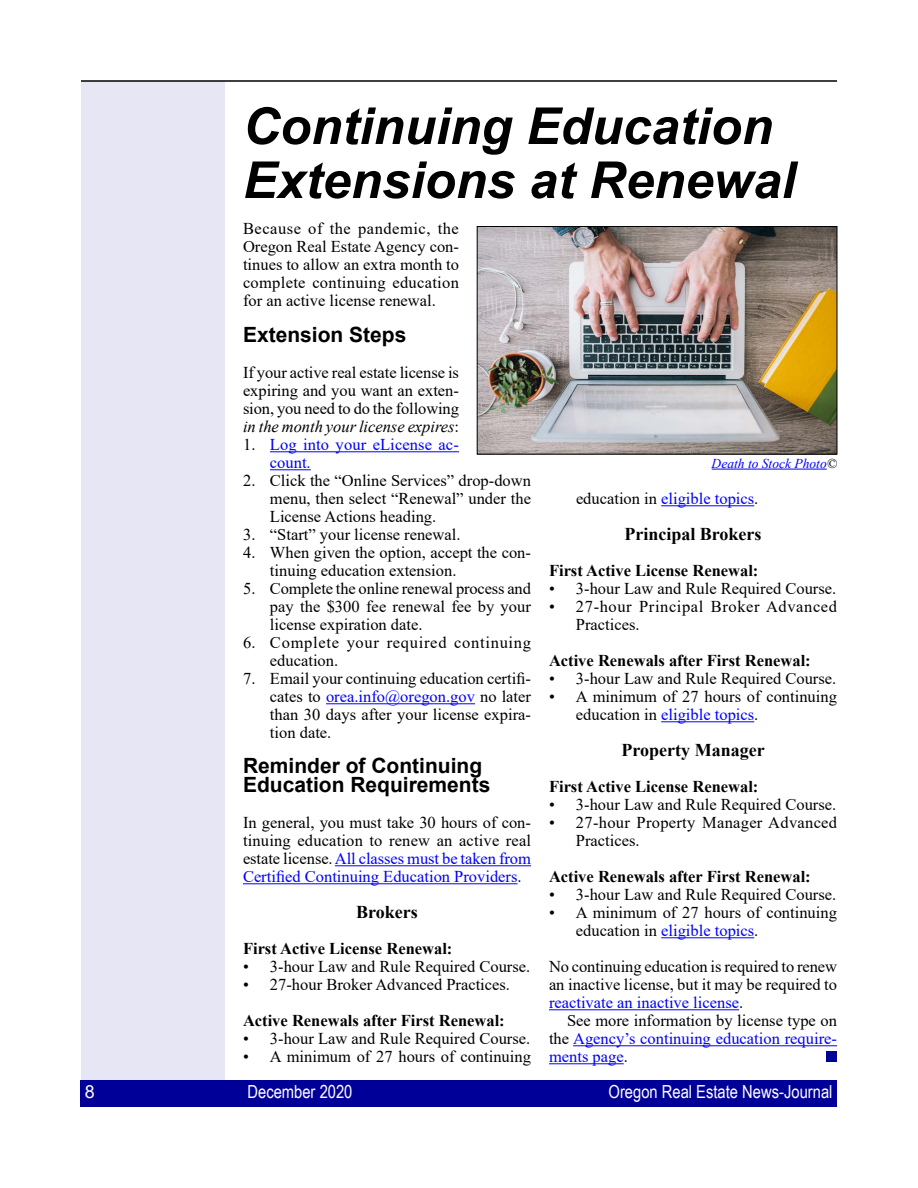
<style>
.page{position:relative;width:918px;height:1188px;background:#fff}
.page>*{position:absolute;margin:0;border:0;box-sizing:border-box;transform-origin:0 0}
.t1{font:italic 700 51px/54px "Arial";color:#000}
.t2{font:700 21px/19.5px "Arial";color:#000}
.t3{font:18px "Arial Narrow";color:#fff}
.t4{font:700 18px "Times New Roman";color:#000}
.t5{font:18px "Arial";color:#fff}
.t6{font:16.5px/18px "Times New Roman";color:#000;text-align:justify}
.t7{font:700 16.5px "Times New Roman";color:#000}
.t8{font:16.5px/18px "Times New Roman";color:#00f}
.t9{font:16.5px/18px "Times New Roman";letter-spacing:.04em;color:#000}
.t10{font:16.5px/18px "Times New Roman";letter-spacing:.035em;color:#000}
.t11{font:italic 13.5px "Times New Roman";color:#00f}
.s1{font-style:italic}
.s2{color:#000}
.s3{color:#00f}
</style>
<div class="page">
<div style="left:81px;top:81px;width:144px;height:1026px;background:#e6e6f5"></div>
<div style="left:80px;top:1080px;width:757px;height:27px;background:#009"></div>
<hr style="left:81px;top:80px;width:756px;height:2px;background:#000">
<hr style="left:270px;top:451px;width:189px;height:1px;background:#00f">
<hr style="left:270px;top:469px;width:41px;height:1px;background:#00f">
<hr style="left:326px;top:703px;width:149px;height:1px;background:#00f">
<hr style="left:335px;top:865px;width:196px;height:1px;background:#00f">
<hr style="left:243px;top:883px;width:275px;height:1px;background:#00f">
<hr style="left:661px;top:505px;width:93px;height:1px;background:#00f">
<hr style="left:661px;top:721px;width:93px;height:1px;background:#00f">
<hr style="left:661px;top:937px;width:93px;height:1px;background:#00f">
<hr style="left:549px;top:1009px;width:190px;height:1px;background:#00f">
<hr style="left:573px;top:1045px;width:264px;height:1px;background:#00f">
<hr style="left:549px;top:1063px;width:75px;height:1px;background:#00f">
<div style="left:827px;top:1052px;width:10px;height:10px;background:#009"></div>
<img style="left:479px;top:228px;width:356px;height:224px">
<div style="left:477px;top:226px;width:360px;height:228px;border:1px solid #000"></div>
<hr style="left:712px;top:469px;width:115px;height:1px;background:#00f">
<h1 class="t1" style="left:243px;top:101px;width:554px">Continuing Education<br>Extensions at Renewal</h1>
<p class="t6" style="left:243px;top:219px;width:218px">Because of the pandemic, the Oregon Real Estate Agency con&shy;tinues to allow an extra month to complete continuing education for an active license renewal.</p>
<p class="t2" style="left:243px;top:325px;width:165px">Extension Steps</p>
<p class="t6" style="left:243px;top:363px;width:218px">If your active real estate license is expiring and you want an exten&shy;sion, you need to do the following <span class="s1">in the month your license expires</span>:</p>
<p class="t8" style="left:270px;top:435px;width:190px;text-indent:-27px"><span class="s2">1.</span> Log into your eLicense ac&shy;count.</p>
<p class="t6" style="left:270px;top:471px;width:263px;text-indent:-27px">2. Click the “Online Services” drop-down menu, then select “Renewal” under the License Actions heading.</p>
<p class="t6" style="left:243px;top:525px;width:219px">3. “Start” your license renewal.</p>
<p class="t6" style="left:270px;top:543px;width:263px;text-indent:-27px">4. When given the option, accept the con&shy;tinuing education extension.</p>
<p class="t6" style="left:270px;top:579px;width:263px;text-indent:-27px">5. Complete the online renewal process and pay the $300 fee renewal fee by your license expiration date.</p>
<p class="t9" style="left:270px;top:633px;width:263px;text-indent:-27px">6. Complete your required continuing education.</p>
<p class="t6" style="left:270px;top:669px;width:263px;text-indent:-27px">7. Email your continuing education certifi&shy;cates to <span class="s3">orea.info@oregon.gov</span> no later than 30 days after your license expira&shy;tion date.</p>
<p class="t2" style="left:243px;top:756px;width:249px">Reminder of Continuing<br>Education Requirements</p>
<p class="t6" style="left:243px;top:813px;width:290px">In general, you must take 30 hours of con&shy;tinuing education to renew an active real estate license. <span class="s3">All classes must be taken from Certified Continuing Education Providers</span>.</p>
<p class="t4" style="left:356px;top:899px;width:63px">Brokers</p>
<p class="t7" style="left:243px;top:937px;width:211px">First Active License Renewal:</p>
<p class="t6" style="left:243px;top:957px;width:289px">• 3-hour Law and Rule Required Course.</p>
<p class="t6" style="left:243px;top:975px;width:269px">• 27-hour Broker Advanced Practices.</p>
<p class="t7" style="left:243px;top:1009px;width:263px">Active Renewals after First Renewal:</p>
<p class="t6" style="left:243px;top:1029px;width:289px">• 3-hour Law and Rule Required Course.</p>
<p class="t6" style="left:243px;top:1047px;width:289px">• A minimum of 27 hours of continuing</p>
<p class="t11" style="left:712px;top:454px;width:127px">Death to Stock Photo<span class="s2">©</span></p>
<p class="t8" style="left:576px;top:489px;width:184px"><span class="s2">education in</span> eligible topics<span class="s2">.</span></p>
<p class="t4" style="left:624px;top:521px;width:139px">Principal Brokers</p>
<p class="t7" style="left:549px;top:559px;width:211px">First Active License Renewal:</p>
<p class="t6" style="left:549px;top:579px;width:289px">• 3-hour Law and Rule Required Course.</p>
<p class="t10" style="left:576px;top:597px;width:263px;text-indent:-27px">• 27-hour Principal Broker Advanced<br>Practices.</p>
<p class="t7" style="left:549px;top:649px;width:263px">Active Renewals after First Renewal:</p>
<p class="t6" style="left:549px;top:669px;width:289px">• 3-hour Law and Rule Required Course.</p>
<p class="t6" style="left:576px;top:687px;width:262px;text-indent:-27px">• A minimum of 27 hours of continuing education in <span class="s3">eligible topics</span>.</p>
<p class="t4" style="left:622px;top:737px;width:145px">Property Manager</p>
<p class="t7" style="left:549px;top:775px;width:211px">First Active License Renewal:</p>
<p class="t6" style="left:549px;top:795px;width:289px">• 3-hour Law and Rule Required Course.</p>
<p class="t6" style="left:576px;top:813px;width:263px;text-indent:-27px">• 27-hour Property Manager Advanced<br>Practices.</p>
<p class="t7" style="left:549px;top:865px;width:263px">Active Renewals after First Renewal:</p>
<p class="t6" style="left:549px;top:885px;width:289px">• 3-hour Law and Rule Required Course.</p>
<p class="t6" style="left:576px;top:903px;width:262px;text-indent:-27px">• A minimum of 27 hours of continuing education in <span class="s3">eligible topics</span>.</p>
<p class="t6" style="left:549px;top:957px;width:290px">No continuing education is required to renew an inactive license, but it may be required to <span class="s3">reactivate an inactive license</span>.</p>
<p class="t8" style="left:549px;top:1011px;width:290px;text-align:justify;text-indent:18px"><span class="s2">See more information by license type on the</span> Agency’s continuing education require&shy;ments page<span class="s2">.</span></p>
<p class="t5" style="left:85px;top:1079px;width:12px">8</p>
<p class="t3" style="left:248px;top:1078px;width:107px">December 2020</p>
<p class="t3" style="left:609px;top:1078px;width:225px">Oregon Real Estate News-Journal</p>
</div>
